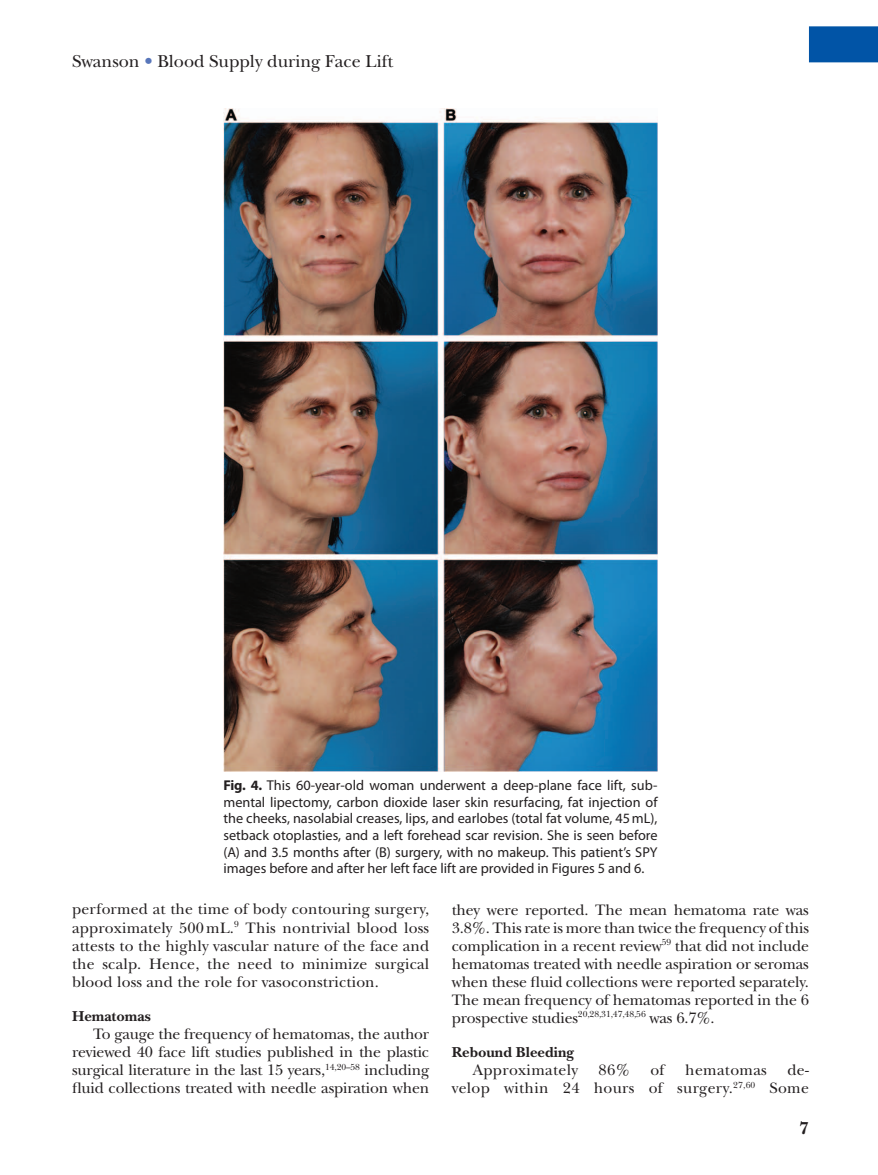
<style>
.page{position:relative;width:878px;height:1175px;background:#fff}
.page>*{position:absolute;margin:0;border:0;box-sizing:border-box;transform-origin:0 0}
.t1{font:18px "New Baskerville";color:#231f20}
.t2{font:700 18px "New Baskerville";color:#231f20}
.t3{font:15.75px/18px "New Baskerville";letter-spacing:.01em;color:#231f20;text-align:justify}
.t4{font:700 15px "New Baskerville";color:#231f20}
.t5{font:14.25px/16.5px "Myriad Pro";color:#231f20;text-align:justify}
.s1{color:#5876ba}
.s2{font-weight:700}
</style>
<div class="page">
<div style="left:808px;top:26px;width:70px;height:36px;background:#0154a6"></div>
<img style="left:223px;top:108px;width:434px;height:664px">
<p class="t1" style="left:72px;top:51px;width:323px">Swanson <span class="s1">•</span> Blood Supply during Face Lift</p>
<p class="t5" style="left:223px;top:777px;width:435px"><span class="s2">Fig. 4.</span> This 60-year-old woman underwent a deep-plane face lift, sub&shy;mental lipectomy, carbon dioxide laser skin resurfacing, fat injection of the cheeks, nasolabial creases, lips, and earlobes (total fat volume, 45mL), setback otoplasties, and a left forehead scar revision. She is seen before (A) and 3.5 months after (B) surgery, with no makeup. This patient’s SPY images before and after her left face lift are provided in Figures 5 and 6.</p>
<p class="t3" style="left:72px;top:900px;width:359px">performed at the time of body contouring surgery, approximately 500 mL.<sup>9</sup> This nontrivial blood loss attests to the highly vascular nature of the face and the scalp. Hence, the need to minimize surgical blood loss and the role for vasoconstriction.</p>
<p class="t4" style="left:72px;top:1007px;width:80px">Hematomas</p>
<p class="t3" style="left:72px;top:1025px;width:359px;text-indent:21px">To gauge the frequency of hematomas, the author reviewed 40 face lift studies published in the plastic surgical literature in the last 15 years,<sup>14,20–58</sup> including fluid collections treated with needle aspiration when</p>
<p class="t3" style="left:451px;top:900px;width:359px">they were reported. The mean hematoma rate was 3.8%. This rate is more than twice the frequency of this complication in a recent review<sup>59</sup> that did not include hematomas treated with needle aspiration or seromas when these fluid collections were reported separately.<br>The mean frequency of hematomas reported in the 6 prospective studies<sup>20,28,31,47,48,56</sup> was 6.7%.</p>
<p class="t4" style="left:452px;top:1043px;width:124px">Rebound Bleeding</p>
<p class="t3" style="left:472px;top:1061px;width:107px">Approximately</p>
<p class="t3" style="left:598px;top:1061px;width:33px">86%</p>
<p class="t3" style="left:650px;top:1061px;width:16px">of</p>
<p class="t3" style="left:685px;top:1061px;width:83px">hematomas</p>
<p class="t3" style="left:452px;top:1061px;width:359px;text-align:right">de-<br>velop within 24 hours of surgery.<sup>27,60</sup> Some</p>
<p class="t2" style="left:799px;top:1118px;width:11px">7</p>
</div>
